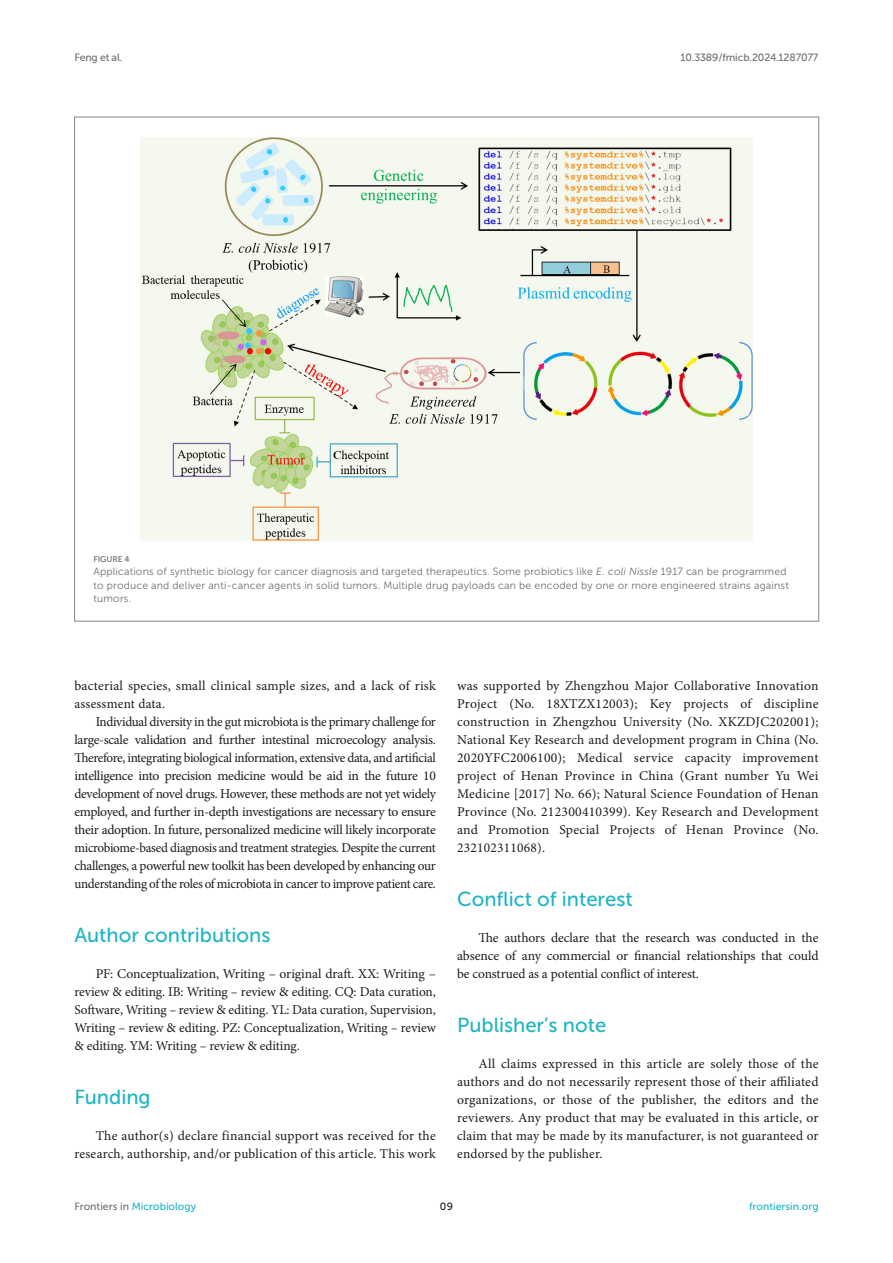
<style>
.page{position:relative;width:893px;height:1263px;background:#fff}
.page>*{position:absolute;margin:0;border:0;box-sizing:border-box;transform-origin:0 0}
.HEAD_1{font:20.25px "Museo Sans 500";color:#1db5c3}
.TEXT_FLUSH{font:13.5px/18px "Minion Pro";letter-spacing:.01em;color:#1b1c1b;text-align:justify}
.TEXT{font:13.5px/18px "Minion Pro";letter-spacing:.01em;color:#1b1c1b}
.FIG_LEG{font:10.5px/13.5px "Museo Sans 300";letter-spacing:.015em;color:#706f70}
.t1{font:10.5px "Museo Sans 500";color:#1db5c3}
.t2{font:10.5px "Museo Sans 500";letter-spacing:-.015em;color:#706f70}
.t3{font:10.5px "Museo Sans 500";color:#1b1c1b}
.FIG_HD{font:8.25px "Museo Sans 700";letter-spacing:-.01em;color:#7e7f7f}
.s1{font-style:italic}
.s2{color:#706f70}
</style>
<div class="page">
<img style="left:140px;top:137px;width:613px;height:404px">
<p class="t2" style="left:74px;top:51px;width:49px">Feng et al.</p>
<p class="t2" style="left:680px;top:51px;width:139px">10.3389/fmicb.2024.1287077</p>
<p class="FIG_HD" style="left:94px;top:554px;width:37px">FIGURE 4</p>
<p class="FIG_LEG" style="left:94px;top:565px;width:697px">Applications of synthetic biology for cancer diagnosis and targeted therapeutics. Some probiotics like <span class="s1">E. coli Nissle</span> 1917 can be programmed to produce and deliver anti-cancer agents in solid tumors. Multiple drug payloads can be encoded by one or more engineered strains against tumors.</p>
<p class="TEXT" style="left:74px;top:677px;width:363px">bacterial species, small clinical sample sizes, and a lack of risk assessment data.</p>
<p class="TEXT" style="left:74px;top:713px;width:363px;text-align:justify;text-indent:21px">Individual diversity in the gut microbiota is the primary challenge for large-scale validation and further intestinal microecology analysis.<br>Therefore, integrating biological information, extensive data, and artificial intelligence into precision medicine would be aid in the future 10 development of novel drugs. However, these methods are not yet widely employed, and further in-depth investigations are necessary to ensure their adoption. In future, personalized medicine will likely incorporate microbiome-based diagnosis and treatment strategies. Despite the current challenges, a powerful new toolkit has been developed by enhancing our understanding of the roles of microbiota in cancer to improve patient care.</p>
<p class="HEAD_1" style="left:74px;top:924px;width:197px">Author contributions</p>
<p class="TEXT_FLUSH" style="left:74px;top:965px;width:363px;text-indent:21px">PF: Conceptualization, Writing – original draft. XX: Writing – review &amp; editing. IB: Writing – review &amp; editing. CQ: Data curation, Software, Writing – review &amp; editing. YL: Data curation, Supervision, Writing – review &amp; editing. PZ: Conceptualization, Writing – review &amp; editing. YM: Writing – review &amp; editing.</p>
<p class="HEAD_1" style="left:74px;top:1086px;width:78px">Funding</p>
<p class="TEXT_FLUSH" style="left:74px;top:1127px;width:363px;text-align:right">The author(s) declare financial support was received for the research, authorship, and/or publication of this article. This work</p>
<p class="TEXT_FLUSH" style="left:457px;top:677px;width:363px">was supported by Zhengzhou Major Collaborative Innovation Project (No. 18XTZX12003); Key projects of discipline construction in Zhengzhou University (No. XKZDJC202001); National Key Research and development program in China (No.<br>2020YFC2006100); Medical service capacity improvement project of Henan Province in China (Grant number Yu Wei Medicine [2017] No. 66); Natural Science Foundation of Henan Province (No. 212300410399). Key Research and Development and Promotion Special Projects of Henan Province (No.<br>232102311068).</p>
<p class="HEAD_1" style="left:457px;top:888px;width:177px">Conflict of interest</p>
<p class="TEXT_FLUSH" style="left:457px;top:929px;width:363px;text-indent:21px">The authors declare that the research was conducted in the absence of any commercial or financial relationships that could be construed as a potential conflict of interest.</p>
<p class="HEAD_1" style="left:457px;top:1014px;width:151px">Publisher’s note</p>
<p class="TEXT_FLUSH" style="left:457px;top:1055px;width:363px;text-indent:21px">All claims expressed in this article are solely those of the authors and do not necessarily represent those of their affiliated organizations, or those of the publisher, the editors and the reviewers. Any product that may be evaluated in this article, or claim that may be made by its manufacturer, is not guaranteed or endorsed by the publisher.</p>
<p class="t1" style="left:74px;top:1200px;width:123px"><span class="s2">Frontiers in</span> Microbiology</p>
<p class="t3" style="left:440px;top:1200px;width:15px">09</p>
<p class="t1" style="left:749px;top:1200px;width:71px">frontiersin.org</p>
</div>
